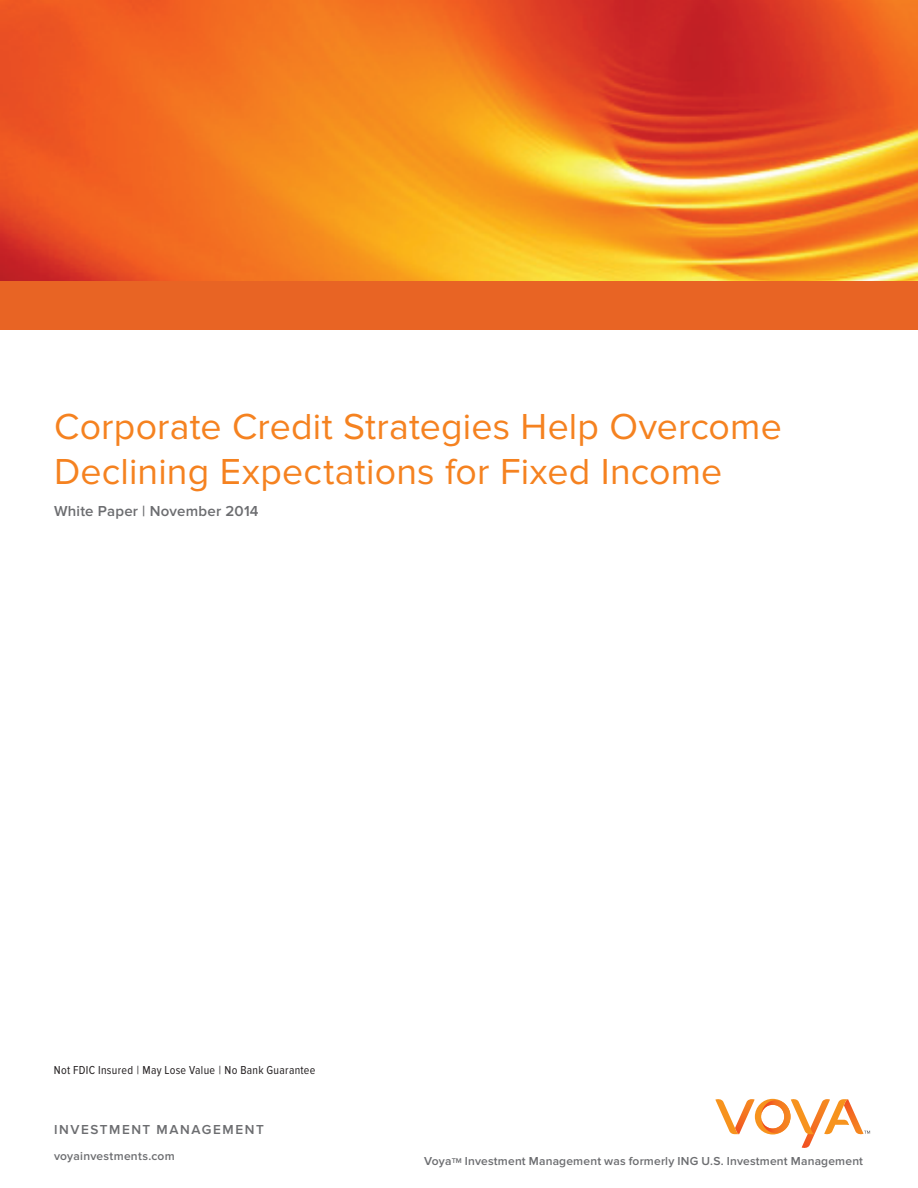
<style>
.page{position:relative;width:918px;height:1188px;background:#fff}
.page>*{position:absolute;margin:0;border:0;box-sizing:border-box;transform-origin:0 0}
.t1{font:37.5px/45px "Proxima Nova";letter-spacing:.005em;color:#f58220}
.t2{font:600 15px "Proxima Nova";letter-spacing:.015em;color:#6c6d70}
.t3{font:600 13.5px "Proxima Nova";letter-spacing:.115em;color:#6c6d70}
.t4{font:600 12px "Proxima Nova";letter-spacing:.015em;color:#6c6d70}
.t5{font:12px "Proxima Nova Cond";letter-spacing:.025em;color:#231f20}
.t6{font:600 12px "Proxima Nova Cond";letter-spacing:.025em;color:#231f20}
</style>
<div class="page">
<svg style="left:715px;top:1098px;width:155px;height:50px"></svg>
<img style="left:0;top:0;width:918px;height:282px">
<div style="left:0;top:282px;width:918px;height:48px;background:#e86424"></div>
<h1 class="t1" style="left:54px;top:405px;width:729px">Corporate Credit Strategies Help Overcome<br>Declining Expectations for Fixed Income</h1>
<p class="t2" style="left:54px;top:502px;width:206px">White Paper | November 2014</p>
<p class="t5" style="left:54px;top:1064px;width:263px">Not FDIC Insured | May Lose Value | No Bank Guarantee</p>
<p class="t6" style="left:54px;top:1064px;width:169px">F r financial professional use only.</p>
<p class="t3" style="left:54px;top:1121px;width:211px">INVESTMENT MANAGEMENT</p>
<p class="t4" style="left:54px;top:1149px;width:122px">voyainvestments.com</p>
<p class="t4" style="left:424px;top:1154px;width:440px">Voya<sup>TM</sup> Investment Management was formerly ING U.S. Investment Management</p>
</div>
